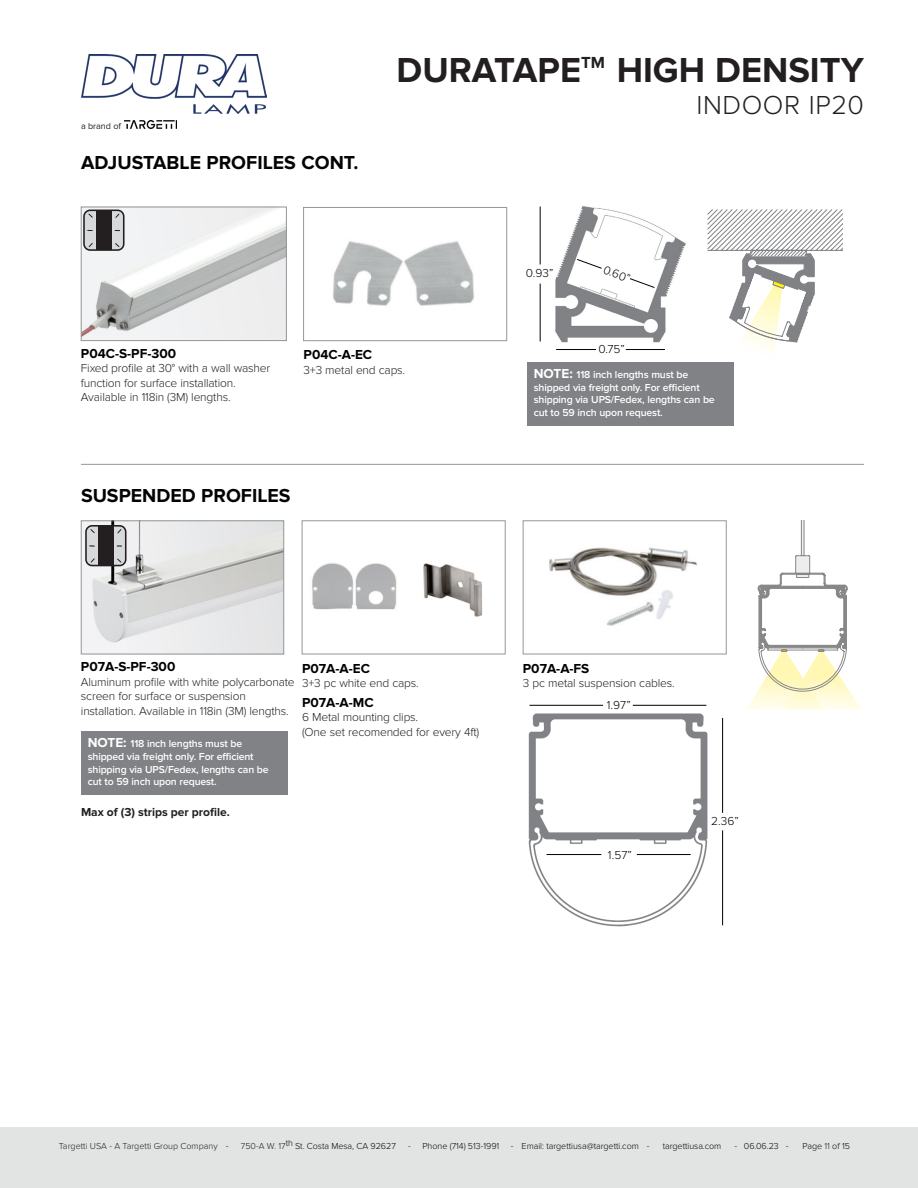
<style>
.page{position:relative;width:918px;height:1188px;background:#fff}
.page>*{position:absolute;margin:0;border:0;box-sizing:border-box;transform-origin:0 0}
.t1{font:700 36px "Proxima Nova";color:#231f20}
.t2{font:300 27px "Proxima Nova";letter-spacing:.02em;color:#231f20}
.Features_HEAD{font:700 19.5px "Proxima Nova";color:#040503}
.t3{font:700 13.5px "Proxima Nova";color:#000}
.t4{font:300 12px/14.4px "Proxima Nova";letter-spacing:-.015em;color:#231f20}
.t5{font:300 12px "Proxima Nova";letter-spacing:.005em;color:#000}
.t6{font:700 12px "Proxima Nova";color:#231f20}
.t7{font:600 10.5px/12.6px "Proxima Nova";letter-spacing:-.015em;color:#fff}
.t8{font:300 9px "Proxima Nova";letter-spacing:-.005em;color:#040503}
.t9{font:300 9px "Proxima Nova";color:#231f20}
.t10{font:9px "Proxima Nova";color:#231f20}
.s1{font-weight:700;font-size:13.5px}
.s2{color:#000}
.s3{color:#040503}
.s4{color:#231f20}
</style>
<div class="page">
<img style="left:81px;top:55px;width:185px;height:58px">
<img style="left:124px;top:120px;width:53px;height:8px">
<div style="left:302px;top:521px;width:203px;height:133px;border:1px solid #939798"></div>
<div style="left:523px;top:521px;width:203px;height:133px;border:1px solid #939798"></div>
<img style="left:528px;top:713px;width:180px;height:214px">
<hr style="left:529px;top:705px;width:74px;height:1px;background:#000">
<hr style="left:633px;top:705px;width:73px;height:1px;background:#000">
<hr style="left:547px;top:854px;width:54px;height:1px;background:#000">
<hr style="left:637px;top:854px;width:54px;height:1px;background:#000">
<hr style="left:722px;top:718px;width:1px;height:95px;background:#000">
<hr style="left:722px;top:830px;width:1px;height:95px;background:#000">
<img style="left:312px;top:563px;width:85px;height:47px">
<img style="left:549px;top:547px;width:149px;height:79px">
<img style="left:423px;top:563px;width:60px;height:54px">
<img style="left:83px;top:523px;width:199px;height:129px">
<div style="left:81px;top:521px;width:203px;height:133px;border:1px solid #939798"></div>
<div style="left:81px;top:731px;width:206px;height:64px;background:#808285"></div>
<img style="left:747px;top:689px;width:114px;height:21px">
<img style="left:784px;top:692px;width:39px;height:18px">
<svg style="left:757px;top:521px;width:91px;height:171px"></svg>
<hr style="left:81px;top:464px;width:783px;height:1px;background:#939598">
<svg style="left:707px;top:209px;width:136px;height:174px"></svg>
<div style="left:303px;top:207px;width:204px;height:134px;border:1px solid #939798"></div>
<img style="left:555px;top:206px;width:131px;height:136px">
<hr style="left:556px;top:349px;width:40px;height:1px;background:#000">
<hr style="left:626px;top:349px;width:39px;height:1px;background:#000">
<hr style="left:540px;top:284px;width:1px;height:58px;background:#000">
<hr style="left:540px;top:207px;width:1px;height:57px;background:#000">
<svg style="left:577px;top:259px;width:25px;height:10px"></svg>
<svg style="left:630px;top:278px;width:25px;height:10px"></svg>
<img style="left:333px;top:241px;width:141px;height:65px">
<img style="left:83px;top:209px;width:202px;height:130px">
<div style="left:81px;top:207px;width:206px;height:134px;border:1px solid #939798"></div>
<div style="left:527px;top:362px;width:206px;height:63px;background:#808285"></div>
<div style="left:84px;top:210px;width:40px;height:40px;background:#d8d9db;border-radius:6px"></div>
<div style="left:83px;top:210px;width:42px;height:41px;border:2px solid #231f20;border-radius:6px"></div>
<div style="left:96px;top:210px;width:16px;height:40px;background:#231f20"></div>
<svg style="left:88px;top:213px;width:5px;height:5px"></svg>
<svg style="left:115px;top:213px;width:5px;height:5px"></svg>
<div style="left:86px;top:526px;width:40px;height:40px;background:#d8d9db;border-radius:6px"></div>
<div style="left:85px;top:525px;width:42px;height:41px;border:2px solid #231f20;border-radius:6px"></div>
<div style="left:98px;top:526px;width:16px;height:40px;background:#231f20"></div>
<svg style="left:117px;top:558px;width:5px;height:5px"></svg>
<svg style="left:90px;top:558px;width:5px;height:5px"></svg>
<div style="left:0;top:1127px;width:918px;height:61px;background:#e2e3e3"></div>
<p class="t10" style="left:81px;top:120px;width:42px">a brand of</p>
<p class="Features_HEAD" style="left:81px;top:151px;width:279px">ADJUSTABLE PROFILES CONT.</p>
<h1 class="t1" style="left:397px;top:50px;width:469px">DURATAPE<sup>TM</sup> HIGH DENSITY</h1>
<h2 class="t2" style="left:696px;top:89px;width:169px">INDOOR IP20</h2>
<p class="t5" style="left:526px;top:267px;width:29px">0.93”</p>
<p class="t5" style="left:606px;top:263px;width:29px;rotate:20deg">0.60”</p>
<p class="t3" style="left:81px;top:346px;width:97px">P04C-S-PF-300</p>
<p class="t4" style="left:81px;top:361px;width:191px">Fixed profile at 30° with a wall washer function for surface installation.<br>Available in 118in (3M) lengths.</p>
<p class="t3" style="left:304px;top:347px;width:70px">P04C-A-EC</p>
<p class="t4" style="left:304px;top:363px;width:103px">3+3 metal end caps.</p>
<p class="Features_HEAD" style="left:81px;top:484px;width:211px">SUSPENDED PROFILES</p>
<p class="t5" style="left:599px;top:343px;width:28px">0.75”</p>
<p class="t7" style="left:534px;top:369px;width:183px"><span class="s1">NOTE:</span> 118 inch lengths must be shipped via freight only. For efficient shipping via UPS/Fedex, lengths can be cut to 59 inch upon request.</p>
<p class="t3" style="left:81px;top:659px;width:96px">P07A-S-PF-300</p>
<p class="t4" style="left:81px;top:675px;width:215px">Aluminum profile with white polycarbonate screen for surface or suspension installation. Available in 118in (3M) lengths.</p>
<p class="t7" style="left:88px;top:738px;width:183px"><span class="s1">NOTE:</span> 118 inch lengths must be shipped via freight only. For efficient shipping via UPS/Fedex, lengths can be cut to 59 inch upon request.</p>
<p class="t6" style="left:81px;top:805px;width:150px">Max of (3) strips per profile.</p>
<p class="t3" style="left:302px;top:660px;width:69px">P07A-A-EC</p>
<p class="t4" style="left:302px;top:676px;width:118px">3+3 pc white end caps.</p>
<p class="t3" style="left:302px;top:694px;width:73px">P07A-A-MC</p>
<p class="t4" style="left:302px;top:710px;width:179px">6 Metal mounting clips.<br>(One set recomended for every 4ft)</p>
<p class="t3" style="left:523px;top:660px;width:68px">P07A-A-FS</p>
<p class="t4" style="left:607px;top:672px;width:69px;line-height:22px;text-indent:-84px">3 pc metal suspension cables.<br><span class="s2">1.97”</span></p>
<p class="t5" style="left:608px;top:848px;width:25px">1.57”</p>
<p class="t5" style="left:711px;top:814px;width:29px">2.36”</p>
<p class="t9" style="left:59px;top:1140px;width:171px">Targetti USA - A Targetti Group Company <span class="s3">-</span></p>
<p class="t8" style="left:241px;top:1140px;width:157px"><span class="s4">750-A W. 17</span>th St. Costa Mesa, CA 92627</p>
<p class="t8" style="left:408px;top:1140px;width:93px">- Phone (714) 513-1991</p>
<p class="t8" style="left:511px;top:1140px;width:140px">- Email: targettiusa@targetti.com -</p>
<p class="t8" style="left:663px;top:1140px;width:60px">targettiusa.com</p>
<p class="t8" style="left:734px;top:1140px;width:55px">- 06.06.23 -</p>
<p class="t8" style="left:802px;top:1140px;width:49px">Page <span class="s4">11</span> of 15</p>
</div>
